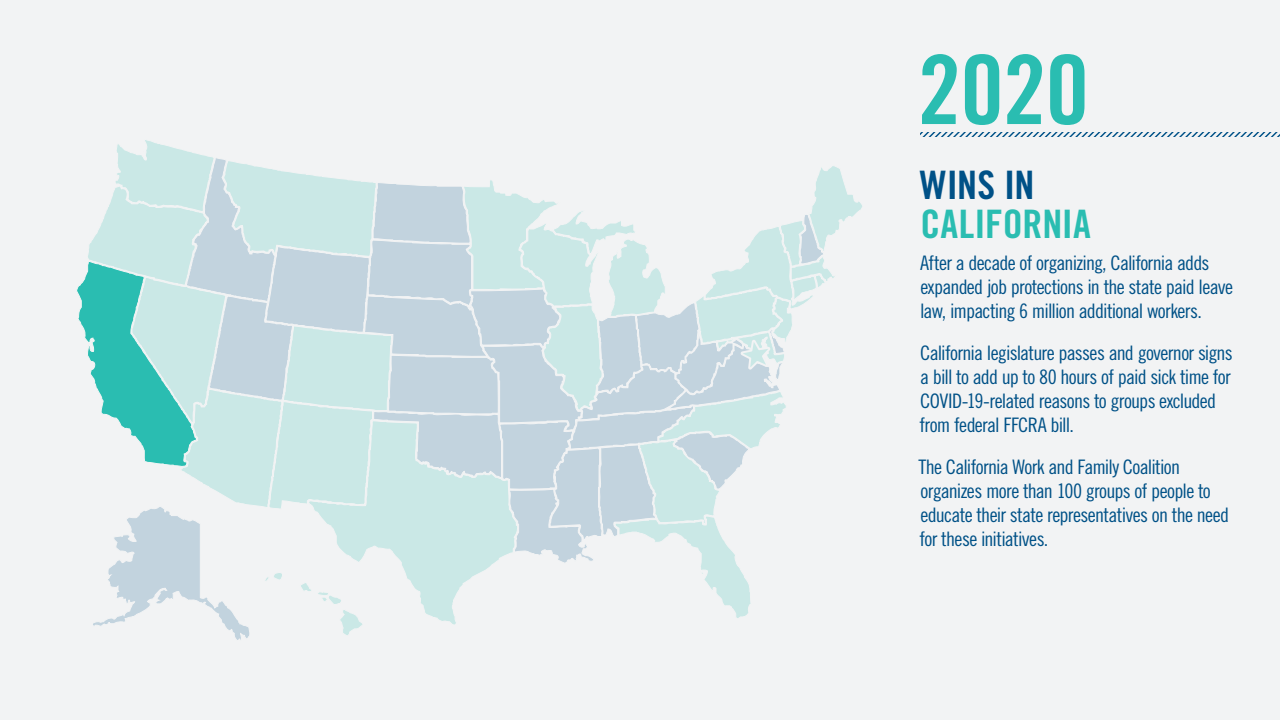
<style>
.page{position:relative;width:1280px;height:720px;background:#f2f3f4}
.page>*{position:absolute;margin:0;border:0;box-sizing:border-box;transform-origin:0 0}
.t1{font:95.6px "Trade Gothic LT Std Bd Cn 20";color:#2abdb1}
.t2{font:39.2px "Trade Gothic LT Std Bd Cn 20";color:#2abdb1}
.t3{font:39.2px "Trade Gothic LT Std Bd Cn 20";letter-spacing:-.005em;color:#005187}
.t4{font:20px/24px "Trade Gothic LT Std Cn 18";letter-spacing:-.035em;color:#005187}
</style>
<div class="page">
<svg style="left:920px;top:133px;width:360px;height:4px"></svg>
<svg style="left:77px;top:140px;width:785px;height:500px"></svg>
<h1 class="t1" style="left:918px;top:32px;width:173px">2020</h1>
<h2 class="t3" style="left:920px;top:161px;width:116px">WINS IN</h2>
<h2 class="t2" style="left:920px;top:200px;width:172px">CALIFORNIA</h2>
<p class="t4" style="left:920px;top:251px;width:314px">After a decade of organizing, California adds expanded job protections in the state paid leave law, impacting 6 million additional workers.</p>
<p class="t4" style="left:920px;top:341px;width:315px">California legislature passes and governor signs a bill to add up to 80 hours of paid sick time for COVID-19-related reasons to groups excluded from federal FFCRA bill.</p>
<p class="t4" style="left:918px;top:455px;width:312px">The California Work and Family Coalition organizes more than 100 groups of people to educate their state representatives on the need for these initiatives.</p>
</div>
